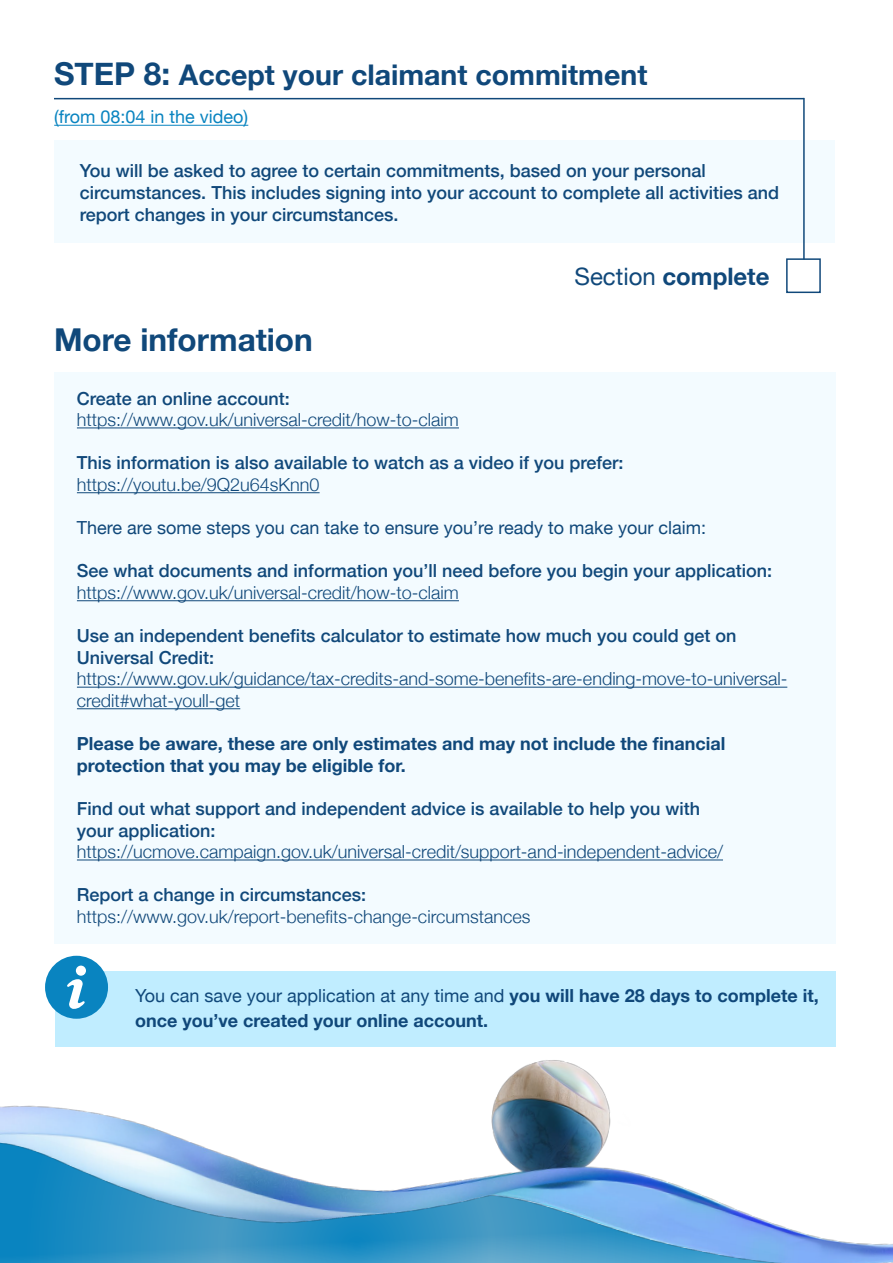
<style>
.page{position:relative;width:893px;height:1263px;background:#fff}
.page>*{position:absolute;margin:0;border:0;box-sizing:border-box;transform-origin:0 0}
.t1{font:700 31.5px "Helvetica Neue";color:#10487a}
.t2{font:700 28.5px "Helvetica Neue";color:#10487a}
.t3{font:700 24px "Helvetica Neue";color:#10487a}
.t4{font:500 18px/21.6px "Helvetica Neue";color:#10487a}
.t5{font:300 18px/21.6px "Helvetica Neue";color:#10487a}
.t6{font:700 18px/21.6px "Helvetica Neue";color:#10487a}
.t7{font:18px "Helvetica Neue";color:#10487a}
.t8{font:18px "Helvetica Neue";color:#0984c0}
.s1{font-size:31.5px}
.s2{font-weight:400}
</style>
<div class="page">
<img style="left:0;top:962px;width:893px;height:301px">
<div style="left:54px;top:372px;width:782px;height:572px;background:#f3fbff"></div>
<hr style="left:77px;top:427px;width:382px;height:1px;background:#10487a">
<hr style="left:77px;top:492px;width:243px;height:1px;background:#10487a">
<hr style="left:77px;top:600px;width:382px;height:1px;background:#10487a">
<hr style="left:77px;top:687px;width:710px;height:1px;background:#10487a">
<hr style="left:77px;top:708px;width:163px;height:1px;background:#10487a">
<hr style="left:77px;top:859px;width:646px;height:1px;background:#10487a">
<div style="left:55px;top:971px;width:781px;height:76px;background:#c0edff"></div>
<hr style="left:54px;top:98px;width:750px;height:1px;background:#10487a">
<hr style="left:54px;top:125px;width:194px;height:1px;background:#0984c0">
<div style="left:54px;top:140px;width:781px;height:103px;background:#f3fbff"></div>
<hr style="left:803px;top:98px;width:2px;height:161px;background:#10487a">
<div style="left:786px;top:258px;width:35px;height:35px;border:2px solid #10487a"></div>
<div style="left:45px;top:956px;width:63px;height:63px;background:#0984c0;border-radius:50%"></div>
<svg style="left:67px;top:979px;width:18px;height:30px"></svg>
<div style="left:76px;top:965px;width:10px;height:11px;background:#fff;border-radius:50%"></div>
<h2 class="t2" style="left:54px;top:52px;width:595px"><span class="s1">STEP 8:</span> Accept your claimant commitment</h2>
<p class="t8" style="left:54px;top:104px;width:196px">(from 08:04 in the video)</p>
<p class="t4" style="left:80px;top:159px;width:701px">You will be asked to agree to certain commitments, based on your personal circumstances. This includes signing into your account to complete all activities and report changes in your circumstances.</p>
<h1 class="t1" style="left:54px;top:315px;width:260px">More information</h1>
<h3 class="t3" style="left:574px;top:258px;width:197px"><span class="s2">Section</span> complete</h3>
<p class="t4" style="left:77px;top:386px;width:214px">Create an online account:</p>
<p class="t5" style="left:77px;top:408px;width:384px">https://www.gov.uk/universal-credit/how-to-claim</p>
<p class="t4" style="left:77px;top:451px;width:548px">This information is also available to watch as a video if you prefer:</p>
<p class="t5" style="left:77px;top:472px;width:244px">https://youtu.be/9Q2u64sKnn0</p>
<p class="t7" style="left:77px;top:515px;width:631px">There are some steps you can take to ensure you’re ready to make your claim:</p>
<p class="t4" style="left:77px;top:559px;width:697px">See what documents and information you’ll need before you begin your application:</p>
<p class="t5" style="left:77px;top:580px;width:384px">https://www.gov.uk/universal-credit/how-to-claim</p>
<p class="t4" style="left:77px;top:623px;width:661px">Use an independent benefits calculator to estimate how much you could get on<br>Universal Credit:</p>
<p class="t5" style="left:77px;top:667px;width:712px">https://www.gov.uk/guidance/tax-credits-and-some-benefits-are-ending-move-to-universal&shy;credit#what-youll-get</p>
<p class="t6" style="left:77px;top:733px;width:650px">Please be aware, these are only estimates and may not include the financial protection that you may be eligible for.</p>
<p class="t4" style="left:77px;top:796px;width:625px">Find out what support and independent advice is available to help you with your application:</p>
<p class="t5" style="left:77px;top:840px;width:648px">https://ucmove.campaign.gov.uk/universal-credit/support-and-independent-advice/</p>
<p class="t4" style="left:77px;top:883px;width:291px">Report a change in circumstances:</p>
<p class="t5" style="left:77px;top:904px;width:455px">https://www.gov.uk/report-benefits-change-circumstances</p>
<p class="t6" style="left:135px;top:984px;width:685px;line-height:25.2px"><span class="s2">You can save your application at any time and</span> you will have 28 days to complete it, once you’ve created your online account.</p>
</div>
